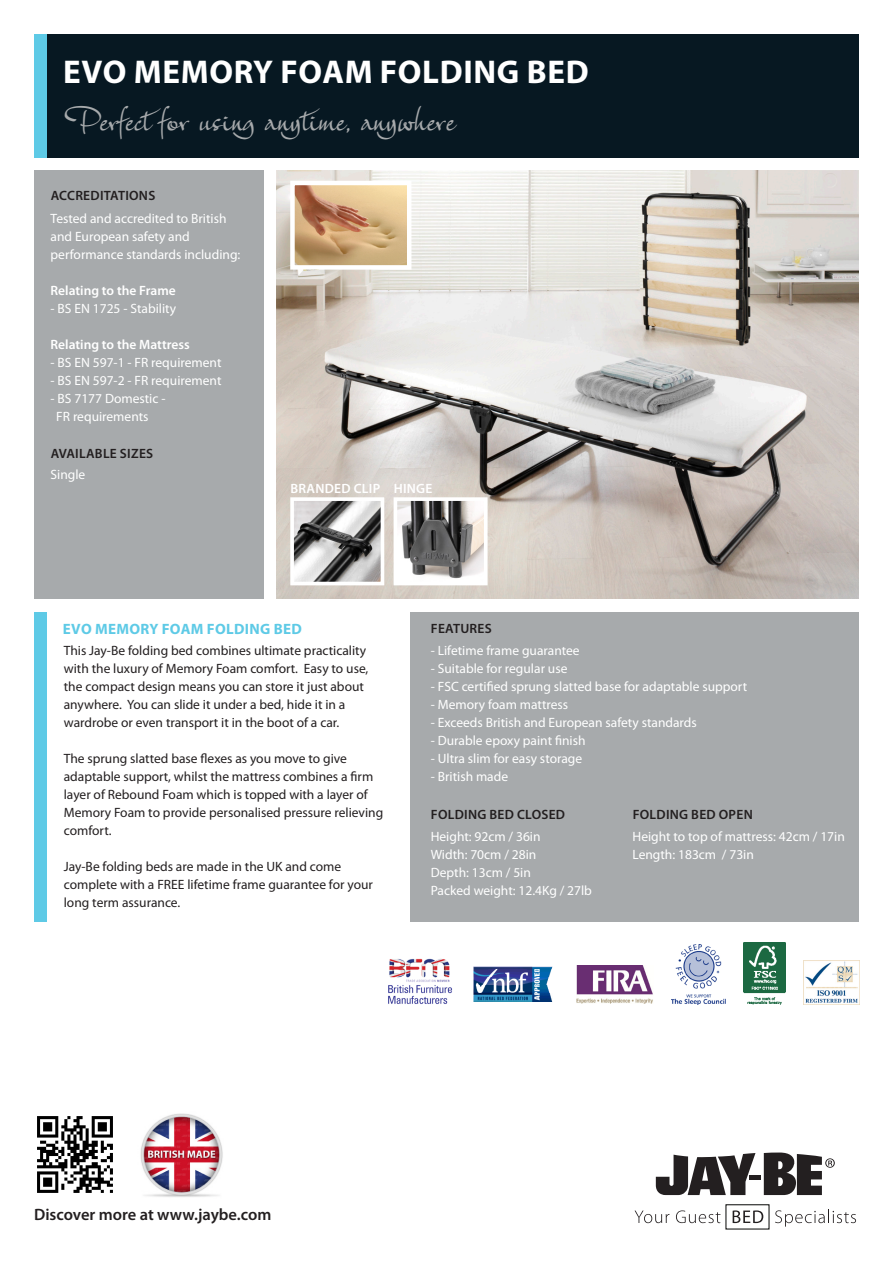
<style>
.page{position:relative;width:893px;height:1263px;background:#fff}
.page>*{position:absolute;margin:0;border:0;box-sizing:border-box;transform-origin:0 0}
.t1{font:900 33px "Genial";color:#a7aaac}
.t2{font:700 33px "Myriad Pro";letter-spacing:.02em;color:#fff}
.t3{font:600 16.5px "Myriad Pro";color:#231f20}
.t4{font:700 15px "Myriad Pro";letter-spacing:.02em;color:#5ecae6}
.t5{font:13.5px "Myriad Pro";color:#fff}
.t6{font:13.5px/18px "Myriad Pro";color:#231f20}
.t7{font:600 13.5px "Myriad Pro";letter-spacing:.02em;color:#231f20}
.t8{font:600 13.5px "Myriad Pro";color:#fff}
.t9{font:600 13.5px "Myriad Pro";letter-spacing:.02em;color:#fff}
</style>
<div class="page">
<hr style="left:750px;top:1175px;width:11px;height:4px;background:#231f20">
<svg style="left:656px;top:1153px;width:99px;height:42px"></svg>
<svg style="left:764px;top:1152px;width:71px;height:43px"></svg>
<svg style="left:635px;top:1210px;width:34px;height:13px"></svg>
<svg style="left:676px;top:1210px;width:44px;height:13px"></svg>
<svg style="left:733px;top:1210px;width:30px;height:13px"></svg>
<svg style="left:775px;top:1210px;width:81px;height:16px"></svg>
<div style="left:34px;top:170px;width:230px;height:429px;background:#a7aaac"></div>
<div style="left:47px;top:34px;width:812px;height:123px;background:#071822"></div>
<img style="left:37px;top:1116px;width:76px;height:77px">
<img style="left:140px;top:1113px;width:83px;height:84px">
<div style="left:34px;top:34px;width:13px;height:123px;background:#5ecae6"></div>
<div style="left:411px;top:612px;width:448px;height:309px;background:#a7aaac"></div>
<div style="left:34px;top:612px;width:13px;height:309px;background:#5ecae6"></div>
<img style="left:803px;top:961px;width:55px;height:43px">
<img style="left:672px;top:944px;width:53px;height:60px">
<img style="left:576px;top:965px;width:77px;height:39px">
<img style="left:388px;top:958px;width:64px;height:46px">
<img style="left:473px;top:966px;width:79px;height:36px">
<img style="left:743px;top:943px;width:43px;height:61px">
<img style="left:277px;top:170px;width:582px;height:429px">
<img style="left:295px;top:502px;width:84px;height:78px">
<div style="left:290px;top:497px;width:94px;height:88px;border:4px solid #fff"></div>
<img style="left:399px;top:502px;width:84px;height:78px">
<div style="left:394px;top:497px;width:94px;height:88px;border:4px solid #fff"></div>
<img style="left:295px;top:186px;width:111px;height:79px">
<div style="left:290px;top:181px;width:121px;height:89px;border:4px solid #fff"></div>
<p class="t2" style="left:63px;top:51px;width:527px">EVO MEMORY FOAM FOLDING BED</p>
<p class="t1" style="left:63px;top:101px;width:394px">Perfect for using anytime, anywhere</p>
<p class="t7" style="left:51px;top:187px;width:106px">ACCREDITATIONS</p>
<p class="t5" style="left:51px;top:210px;width:177px">Tested and accredited to British</p>
<p class="t5" style="left:51px;top:228px;width:141px">and European safety and</p>
<p class="t5" style="left:51px;top:246px;width:191px">performance standards including:</p>
<p class="t8" style="left:51px;top:282px;width:127px">Relating to the Frame</p>
<p class="t5" style="left:51px;top:300px;width:127px">- BS EN 1725 - Stability</p>
<p class="t8" style="left:51px;top:336px;width:141px">Relating to the Mattress</p>
<p class="t5" style="left:51px;top:354px;width:172px">- BS EN 597-1 - FR requirement</p>
<p class="t5" style="left:51px;top:372px;width:172px">- BS EN 597-2 - FR requirement</p>
<p class="t5" style="left:51px;top:390px;width:116px">- BS 7177 Domestic -</p>
<p class="t5" style="left:56px;top:408px;width:94px">FR requirements</p>
<p class="t7" style="left:51px;top:445px;width:104px">AVAILABLE SIZES</p>
<p class="t5" style="left:51px;top:466px;width:36px">Single</p>
<p class="t9" style="left:290px;top:480px;width:91px">BRANDED CLIP</p>
<p class="t8" style="left:394px;top:480px;width:40px">HINGE</p>
<p class="t4" style="left:63px;top:619px;width:240px">EVO MEMORY FOAM FOLDING BED</p>
<p class="t6" style="left:64px;top:641px;width:306px">This Jay-Be folding bed combines ultimate practicality with the luxury of Memory Foam comfort. Easy to use, the compact design means you can store it just about anywhere. You can slide it under a bed, hide it in a wardrobe or even transport it in the boot of a car.</p>
<p class="t6" style="left:64px;top:749px;width:321px">The sprung slatted base flexes as you move to give adaptable support, whilst the mattress combines a firm layer of Rebound Foam which is topped with a layer of Memory Foam to provide personalised pressure relieving comfort.</p>
<p class="t6" style="left:64px;top:857px;width:311px">Jay-Be folding beds are made in the UK and come complete with a FREE lifetime frame guarantee for your long term assurance.</p>
<p class="t7" style="left:431px;top:619px;width:62px">FEATURES</p>
<p class="t5" style="left:431px;top:642px;width:150px">- Lifetime frame guarantee</p>
<p class="t5" style="left:431px;top:660px;width:138px">- Suitable for regular use</p>
<p class="t5" style="left:431px;top:678px;width:318px">- FSC certified sprung slatted base for adaptable support</p>
<p class="t5" style="left:431px;top:696px;width:139px">- Memory foam mattress</p>
<p class="t5" style="left:431px;top:714px;width:268px">- Exceeds British and European safety standards</p>
<p class="t5" style="left:431px;top:732px;width:156px">- Durable epoxy paint finish</p>
<p class="t5" style="left:431px;top:750px;width:153px">- Ultra slim for easy storage</p>
<p class="t5" style="left:431px;top:768px;width:79px">- British made</p>
<p class="t7" style="left:431px;top:805px;width:136px">FOLDING BED CLOSED</p>
<p class="t5" style="left:431px;top:828px;width:111px">Height: 92cm / 36in</p>
<p class="t5" style="left:431px;top:846px;width:107px">Width: 70cm / 28in</p>
<p class="t5" style="left:431px;top:864px;width:102px">Depth: 13cm / 5in</p>
<p class="t5" style="left:431px;top:882px;width:163px">Packed weight: 12.4Kg / 27lb</p>
<p class="t7" style="left:633px;top:805px;width:122px">FOLDING BED OPEN</p>
<p class="t5" style="left:632px;top:828px;width:214px">Height to top of mattress: 42cm / 17in</p>
<p class="t5" style="left:632px;top:846px;width:123px">Length: 183cm / 73in</p>
<p class="t3" style="left:34px;top:1204px;width:239px">Discover more at www.jaybe.com</p>
</div>
